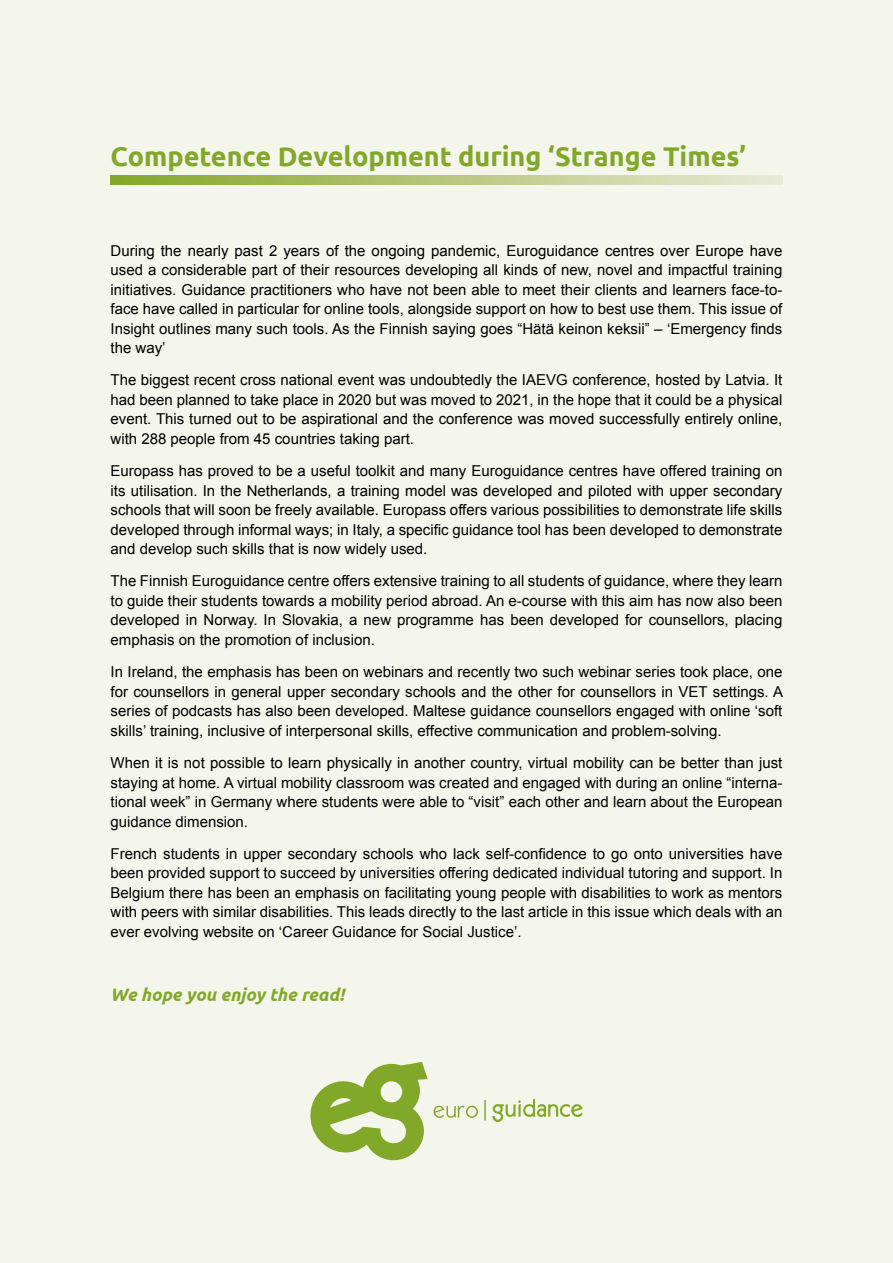
<style>
.page{position:relative;width:893px;height:1263px;background:#f4f5eb}
.page>*{position:absolute;margin:0;border:0;box-sizing:border-box;transform-origin:0 0}
.t1{font:700 27px "Ubuntu";color:#82a82a}
.t2{font:italic 700 18px "Ubuntu";color:#82a82a}
.t3{font:15px/19.5px "Arial";color:#000;text-align:justify}
</style>
<div class="page">
<svg style="left:111px;top:176px;width:671px;height:8px;background:#b7c77e"></svg>
<svg style="left:434px;top:1100px;width:52px;height:20px"></svg>
<svg style="left:492px;top:1099px;width:91px;height:23px"></svg>
<svg style="left:310px;top:1062px;width:118px;height:98px"></svg>
<h1 class="t1" style="left:111px;top:140px;width:637px">Competence Development during ‘Strange Times’</h1>
<p class="t3" style="left:111px;top:241px;width:673px">During the nearly past 2 years of the ongoing pandemic, Euroguidance centres over Europe have used a considerable part of their resources developing all kinds of new, novel and impactful training initiatives. Guidance practitioners who have not been able to meet their clients and learners face-to&shy;face have called in particular for online tools, alongside support on how to best use them. This issue of Insight outlines many such tools. As the Finnish saying goes “Hätä keinon keksii” – ‘Emergency finds the way’</p>
<p class="t3" style="left:111px;top:371px;width:673px">The biggest recent cross national event was undoubtedly the IAEVG conference, hosted by Latvia. It had been planned to take place in 2020 but was moved to 2021, in the hope that it could be a physical event. This turned out to be aspirational and the conference was moved successfully entirely online, with 288 people from 45 countries taking part.</p>
<p class="t3" style="left:111px;top:461px;width:673px">Europass has proved to be a useful toolkit and many Euroguidance centres have offered training on its utilisation. In the Netherlands, a training model was developed and piloted with upper secondary schools that will soon be freely available. Europass offers various possibilities to demonstrate life skills developed through informal ways; in Italy, a specific guidance tool has been developed to demonstrate and develop such skills that is now widely used.</p>
<p class="t3" style="left:111px;top:572px;width:673px">The Finnish Euroguidance centre offers extensive training to all students of guidance, where they learn to guide their students towards a mobility period abroad. An e-course with this aim has now also been developed in Norway. In Slovakia, a new programme has been developed for counsellors, placing emphasis on the promotion of inclusion.</p>
<p class="t3" style="left:111px;top:662px;width:674px">In Ireland, the emphasis has been on webinars and recently two such webinar series took place, one for counsellors in general upper secondary schools and the other for counsellors in VET settings. A series of podcasts has also been developed. Maltese guidance counsellors engaged with online ‘soft skills’ training, inclusive of interpersonal skills, effective communication and problem-solving.</p>
<p class="t3" style="left:111px;top:753px;width:673px">When it is not possible to learn physically in another country, virtual mobility can be better than just staying at home. A virtual mobility classroom was created and engaged with during an online “interna&shy;tional week” in Germany where students were able to “visit” each other and learn about the European guidance dimension.</p>
<p class="t3" style="left:111px;top:844px;width:673px">French students in upper secondary schools who lack self-confidence to go onto universities have been provided support to succeed by universities offering dedicated individual tutoring and support. In Belgium there has been an emphasis on facilitating young people with disabilities to work as mentors with peers with similar disabilities. This leads directly to the last article in this issue which deals with an ever evolving website on ‘Career Guidance for Social Justice’.</p>
<p class="t2" style="left:111px;top:984px;width:235px">We hope you enjoy the read!</p>
</div>
